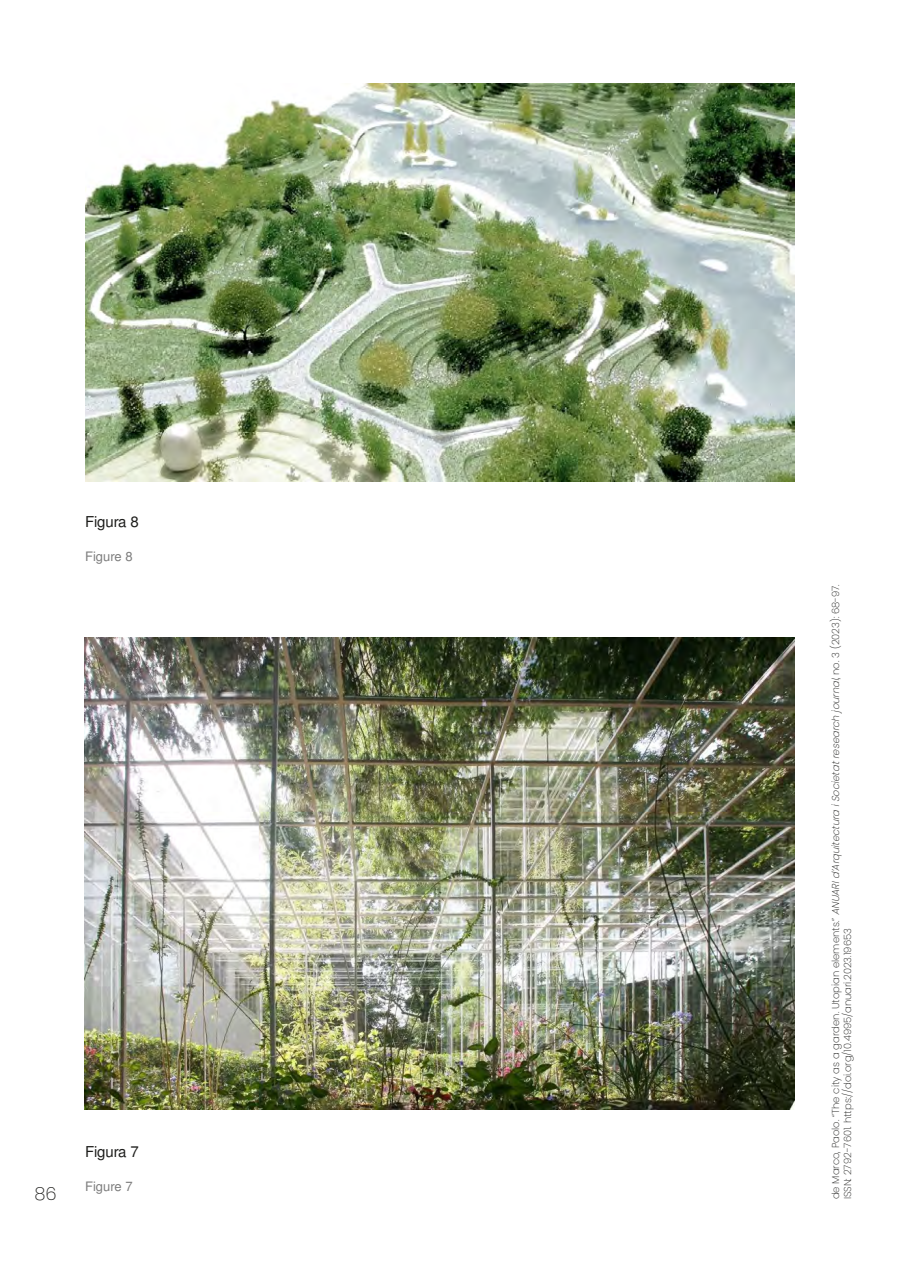
<style>
.page{position:relative;width:908px;height:1276px;background:#fff}
.page>*{position:absolute;margin:0;border:0;box-sizing:border-box;transform-origin:0 0}
.t1{font:200 18px "Poppins";color:#1d1d1b}
.val_cos_de_text{font:15px "Free Sans";letter-spacing:-.01em;color:#1d1d1b}
.val_cos_de_text-2{font:13px "Free Sans";color:#7c7c7c}
.t2{font:200 10px/12px "Poppins";color:#1d1d1b}
.s1{font-style:italic}
</style>
<div class="page">
<img style="left:85px;top:83px;width:709px;height:398px">
<img style="left:85px;top:637px;width:709px;height:472px">
<p class="val_cos_de_text" style="left:85px;top:511px;width:55px">Figura 8</p>
<p class="val_cos_de_text-2" style="left:85px;top:547px;width:49px">Figure 8</p>
<h1 class="t1" style="left:34px;top:1183px;width:24px">86</h1>
<p class="val_cos_de_text" style="left:85px;top:1141px;width:55px">Figura 7</p>
<p class="val_cos_de_text-2" style="left:85px;top:1177px;width:49px">Figure 7</p>
<p class="t2" style="left:829px;top:1199px;width:617px;rotate:-90deg">de Marco, Paolo. “The city as a garden. Utopian elements.” <span class="s1">ANUARId’Arquitectura iSocietatresearchjournal</span>, no. 3 (2023): 68-97.<br>ISSN: 2792-7601. https://doi.org/10.4995/anuari.2023.19653</p>
</div>
